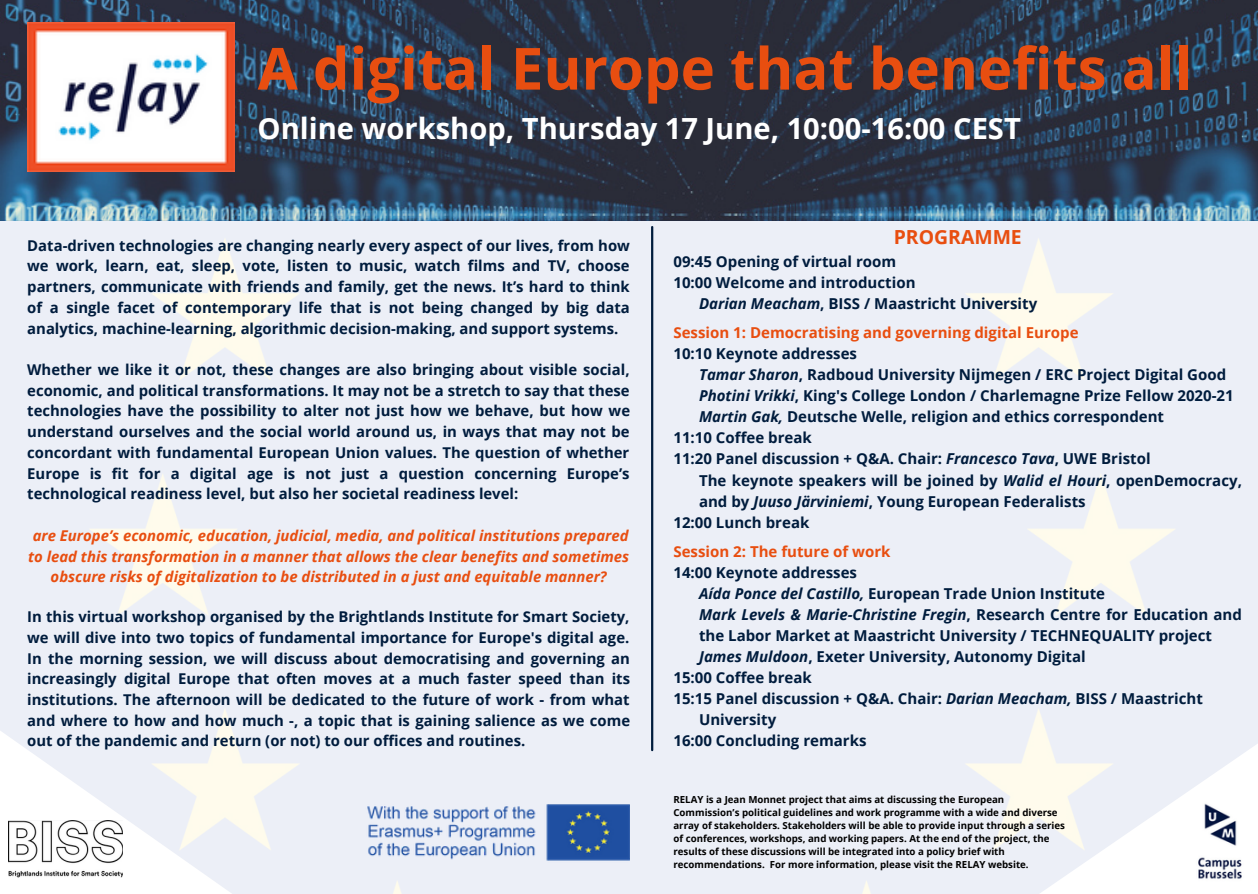
<style>
.page{position:relative;width:1258px;height:894px;background:#fff}
.page>*{position:absolute;margin:0;border:0;box-sizing:border-box;transform-origin:0 0}
.t1{font:700 58.2px "Open Sans";color:#e84e10}
.t2{font:700 29.1px "Open Sans";color:#fff}
.t3{font:700 19.5px "Open Sans";color:#e84e10}
.t4{font:700 15px/20.7px "Open Sans";color:#001c3d;text-align:justify}
.t5{font:italic 700 15px/20.7px "Open Sans";color:#e84e10;text-align:center}
.t6{font:700 15px "Open Sans";color:#e84e10}
.t7{font:700 9.6px/12.9px "Open Sans";color:#000}
.s1{font-style:italic}
</style>
<div class="page">
<img style="left:0;top:0;width:1258px;height:893px">
<img style="left:27px;top:22px;width:208px;height:149px">
<svg style="left:0;top:721px;width:288px;height:172px;fill:#eceff7"></svg>
<img style="left:8px;top:820px;width:115px;height:56px">
<img style="left:355px;top:804px;width:274px;height:58px">
<hr style="left:651px;top:227px;width:2px;height:522px;background:#001c3d">
<svg style="left:1007px;top:709px;width:251px;height:184px;fill:#eceff7"></svg>
<img style="left:1179px;top:801px;width:79px;height:81px">
<p class="t1" style="left:258px;top:27px;width:936px">A digital Europe that benefits all</p>
<p class="t2" style="left:258px;top:108px;width:765px">Online workshop, Thursday 17 June, 10:00-16:00 CEST</p>
<p class="t4" style="left:27px;top:234px;width:604px">Data-driven technologies are changing nearly every aspect of our lives, from how we work, learn, eat, sleep, vote, listen to music, watch films and TV, choose partners, communicate with friends and family, get the news. It’s hard to think of a single facet of contemporary life that is not being changed by big data analytics, machine-learning, algorithmic decision-making, and support systems.</p>
<p class="t4" style="left:27px;top:359px;width:604px">Whether we like it or not, these changes are also bringing about visible social, economic, and political transformations. It may not be a stretch to say that these technologies have the possibility to alter not just how we behave, but how we understand ourselves and the social world around us, in ways that may not be concordant with fundamental European Union values. The question of whether Europe is fit for a digital age is not just a question concerning Europe’s technological readiness level, but also her societal readiness level:</p>
<p class="t5" style="left:28px;top:524px;width:603px">are Europe’s economic, education, judicial, media, and political institutions prepared to lead this transformation in a manner that allows the clear benefits and sometimes obscure risks of digitalization to be distributed in a just and equitable manner?</p>
<p class="t4" style="left:27px;top:605px;width:604px">In this virtual workshop organised by the Brightlands Institute for Smart Society, we will dive into two topics of fundamental importance for Europe's digital age.<br>In the morning session, we will discuss about democratising and governing an increasingly digital Europe that often moves at a much faster speed than its institutions. The afternoon will be dedicated to the future of work - from what and where to how and how much -, a topic that is gaining salience as we come out of the pandemic and return (or not) to our offices and routines.</p>
<p class="t3" style="left:894px;top:223px;width:130px">PROGRAMME</p>
<p class="t4" style="left:673px;top:250px;width:224px">09:45 Opening of virtual room</p>
<p class="t4" style="left:673px;top:271px;width:244px">10:00 Welcome and introduction</p>
<p class="t4" style="left:699px;top:292px;width:340px"><span class="s1">Darian Meacham</span>, BISS / Maastricht University</p>
<p class="t6" style="left:673px;top:322px;width:407px">Session 1: Democratising and governing digital Europe</p>
<p class="t4" style="left:673px;top:343px;width:185px">10:10 Keynote addresses</p>
<p class="t4" style="left:699px;top:364px;width:529px"><span class="s1">Tamar Sharon</span>, Radboud University Nijmegen / ERC Project Digital Good</p>
<p class="t4" style="left:699px;top:385px;width:536px"><span class="s1">Photini Vrikki</span>, King's College London / Charlemagne Prize Fellow 2020-21</p>
<p class="t4" style="left:699px;top:406px;width:467px"><span class="s1">Martin Gak,</span> Deutsche Welle, religion and ethics correspondent</p>
<p class="t4" style="left:673px;top:427px;width:140px">11:10 Coffee break</p>
<p class="t4" style="left:673px;top:448px;width:479px">11:20 Panel discussion + Q&amp;A. Chair: <span class="s1">Francesco Tava</span>, UWE Bristol</p>
<p class="t4" style="left:699px;top:469px;width:544px">The keynote speakers will be joined by <span class="s1">Walid el Houri</span>, openDemocracy, and by <span class="s1">Juuso Järviniemi</span>, Young European Federalists</p>
<p class="t4" style="left:673px;top:511px;width:137px">12:00 Lunch break</p>
<p class="t6" style="left:673px;top:541px;width:219px">Session 2: The future of work</p>
<p class="t4" style="left:673px;top:561px;width:185px">14:00 Keynote addresses</p>
<p class="t4" style="left:699px;top:582px;width:407px"><span class="s1">Aída Ponce del Castillo,</span> European Trade Union Institute</p>
<p class="t4" style="left:699px;top:603px;width:544px"><span class="s1">Mark Levels &amp; Marie-Christine Fregin</span>, Research Centre for Education and the Labor Market at Maastricht University / TECHNEQUALITY project</p>
<p class="t4" style="left:699px;top:646px;width:388px"><span class="s1">James Muldoon</span>, Exeter University, Autonomy Digital</p>
<p class="t4" style="left:673px;top:667px;width:140px">15:00 Coffee break</p>
<p class="t4" style="left:673px;top:688px;width:531px">15:15 Panel discussion + Q&amp;A. Chair: <span class="s1">Darian Meacham,</span> BISS / Maastricht</p>
<p class="t4" style="left:699px;top:709px;width:79px">University</p>
<p class="t4" style="left:673px;top:730px;width:195px">16:00 Concluding remarks</p>
<p class="t7" style="left:673px;top:793px;width:393px">RELAY is a Jean Monnet project that aims at discussing the European Commission’s political guidelines and work programme with a wide and diverse array of stakeholders. Stakeholders will be able to provide input through a series of conferences, workshops, and working papers. At the end of the project, the results of these discussions will be integrated into a policy brief with recommendations. For more information, please visit the RELAY website.</p>
</div>
